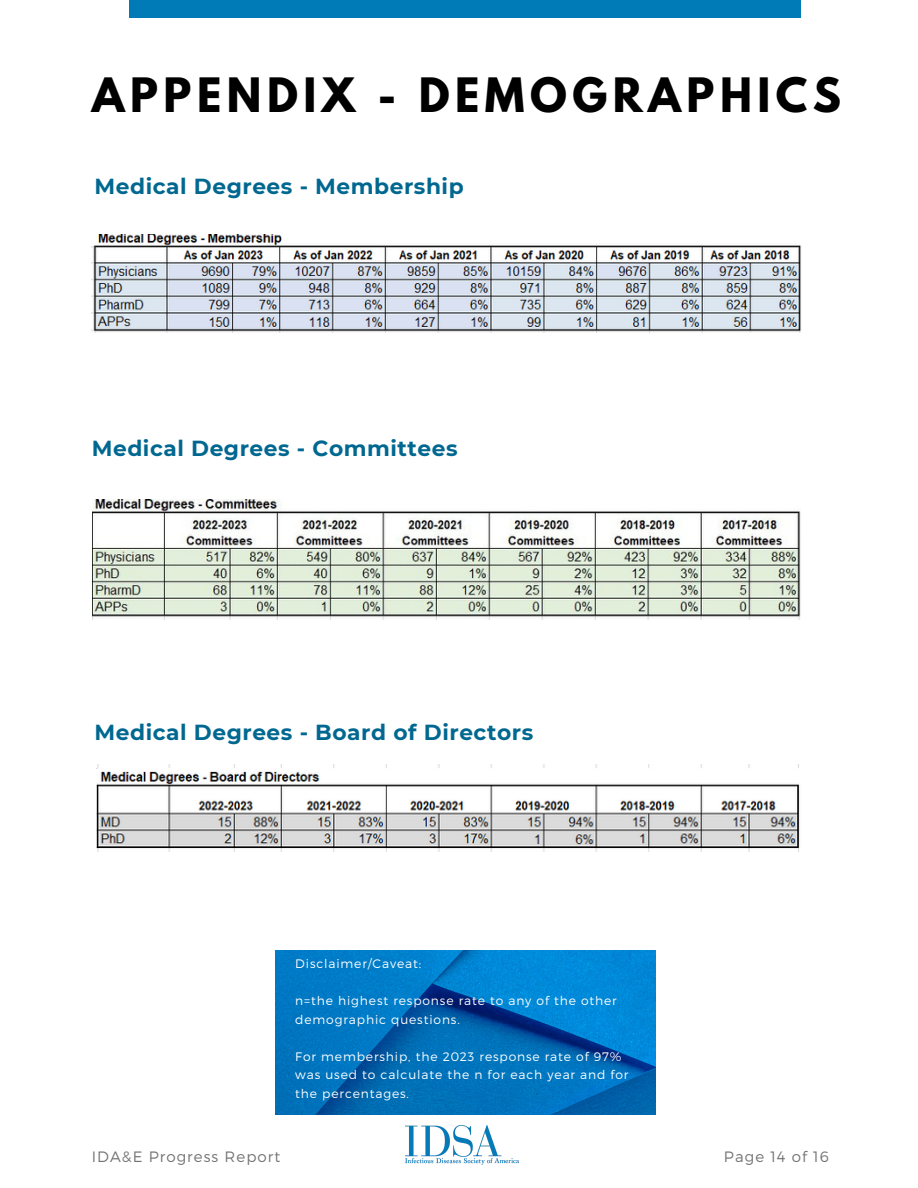
<style>
.page{position:relative;width:918px;height:1188px;background:#fff}
.page>*{position:absolute;margin:0;border:0;box-sizing:border-box;transform-origin:0 0}
.t1{font:700 42px "League Spartan";letter-spacing:.13em;color:#000}
.t2{font:700 21.75px "Montserrat";letter-spacing:.025em;color:#006890}
.t3{font:300 15px "Montserrat";letter-spacing:.07em;color:#737373}
.t4{font:300 12.3px/18.5px "Montserrat";letter-spacing:.07em;color:#fff}
</style>
<div class="page">
<img style="left:406px;top:1125px;width:112px;height:39px">
<div style="left:129px;top:0;width:672px;height:18px;background:#007bb8"></div>
<img style="left:92px;top:234px;width:709px;height:98px">
<img style="left:97px;top:765px;width:703px;height:87px">
<img style="left:275px;top:951px;width:381px;height:164px">
<img style="left:93px;top:500px;width:708px;height:120px">
<p class="t1" style="left:92px;top:74px;width:751px">APPENDIX - DEMOGRAPHICS</p>
<p class="t2" style="left:95px;top:173px;width:371px">Medical Degrees - Membership</p>
<p class="t2" style="left:92px;top:435px;width:367px">Medical Degrees - Committees</p>
<p class="t2" style="left:95px;top:719px;width:440px">Medical Degrees - Board of Directors</p>
<p class="t4" style="left:295px;top:954px;width:127px">Disclaimer/Caveat:</p>
<p class="t4" style="left:295px;top:991px;width:323px">n=the highest response rate to any of the other demographic questions.</p>
<p class="t4" style="left:295px;top:1046px;width:335px">For membership, the 2023 response rate of 97% was used to calculate the n for each year and for the percentages.</p>
<p class="t3" style="left:92px;top:1147px;width:190px">IDA&amp;E Progress Report</p>
<p class="t3" style="left:724px;top:1147px;width:106px">Page 14 of 16</p>
</div>
